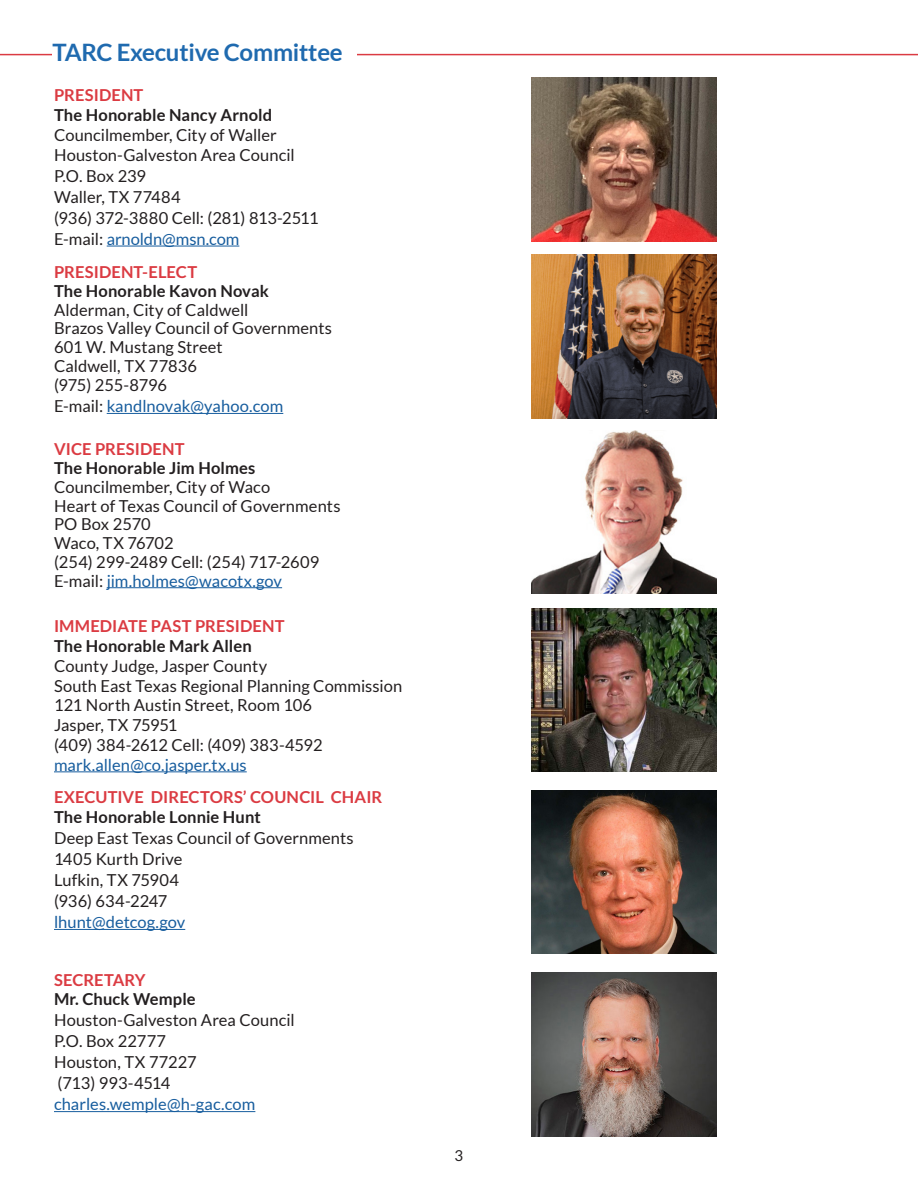
<style>
.page{position:relative;width:918px;height:1188px;background:#fff}
.page>*{position:absolute;margin:0;border:0;box-sizing:border-box;transform-origin:0 0}
.t1{font:700 24px "Lato";letter-spacing:-.01em;color:#1f6aaf}
.t2{font:16.5px "Lato";letter-spacing:.005em;color:#231f20}
.t3{font:16.5px "Lato";color:#175d9e}
.t4{font:700 16.5px "Lato";letter-spacing:.01em;color:#231f20}
.t5{font:700 16.5px "Lato";letter-spacing:.005em;color:#db3b42}
.t6{font:16.5px "Lato";letter-spacing:-.015em;color:#231f20}
.t7{font:15px "Lato";color:#231f20}
.s1{color:#231f20}
</style>
<div class="page">
<img style="left:531px;top:608px;width:185px;height:164px">
<img style="left:531px;top:790px;width:185px;height:164px">
<hr style="left:54px;top:929px;width:131px;height:1px;background:#175d9e">
<img style="left:531px;top:254px;width:185px;height:164px">
<img style="left:531px;top:77px;width:185px;height:164px">
<hr style="left:107px;top:246px;width:132px;height:1px;background:#175d9e">
<hr style="left:107px;top:413px;width:176px;height:1px;background:#175d9e">
<hr style="left:107px;top:587px;width:175px;height:1px;background:#175d9e">
<hr style="left:54px;top:771px;width:193px;height:1px;background:#175d9e">
<hr style="left:54px;top:1111px;width:201px;height:1px;background:#175d9e">
<hr style="left:0;top:54px;width:918px;height:1px;background:#db3b42">
<div style="left:52px;top:42px;width:305px;height:24px;background:#fff"></div>
<img style="left:531px;top:972px;width:185px;height:164px">
<img style="left:531px;top:430px;width:185px;height:164px">
<p class="t1" style="left:52px;top:39px;width:292px">TARC Executive Committee</p>
<p class="t5" style="left:54px;top:86px;width:91px">PRESIDENT</p>
<p class="t4" style="left:54px;top:106px;width:220px">The Honorable Nancy Arnold</p>
<p class="t2" style="left:54px;top:126px;width:224px">Councilmember, City of Waller</p>
<p class="t2" style="left:54px;top:146px;width:242px">Houston-Galveston Area Council</p>
<p class="t2" style="left:54px;top:167px;width:94px">P.O. Box 239</p>
<p class="t2" style="left:54px;top:188px;width:128px">Waller, TX 77484</p>
<p class="t2" style="left:54px;top:209px;width:266px">(936) 372-3880 Cell: (281) 813-2511</p>
<p class="t3" style="left:54px;top:230px;width:187px"><span class="s1">E-mail:</span> arnoldn@msn.com</p>
<p class="t5" style="left:54px;top:263px;width:145px">PRESIDENT-ELECT</p>
<p class="t4" style="left:54px;top:281px;width:216px">The Honorable Kavon Novak</p>
<p class="t2" style="left:54px;top:301px;width:196px">Alderman, City of Caldwell</p>
<p class="t2" style="left:54px;top:319px;width:280px">Brazos Valley Council of Governments</p>
<p class="t2" style="left:54px;top:338px;width:170px">601 W. Mustang Street</p>
<p class="t2" style="left:54px;top:357px;width:145px">Caldwell, TX 77836</p>
<p class="t6" style="left:54px;top:376px;width:115px">(975) 255-8796</p>
<p class="t3" style="left:54px;top:397px;width:231px"><span class="s1">E-mail:</span> kandlnovak@yahoo.com</p>
<p class="t5" style="left:54px;top:440px;width:132px">VICE PRESIDENT</p>
<p class="t4" style="left:54px;top:459px;width:203px">The Honorable Jim Holmes</p>
<p class="t2" style="left:54px;top:478px;width:218px">Councilmember, City of Waco</p>
<p class="t2" style="left:54px;top:496px;width:288px">Heart of Texas Council of Governments</p>
<p class="t2" style="left:54px;top:515px;width:98px">PO Box 2570</p>
<p class="t2" style="left:54px;top:534px;width:121px">Waco, TX 76702</p>
<p class="t2" style="left:54px;top:553px;width:267px">(254) 299-2489 Cell: (254) 717-2609</p>
<p class="t3" style="left:54px;top:571px;width:230px"><span class="s1">E-mail:</span> jim.holmes@wacotx.gov</p>
<p class="t5" style="left:54px;top:617px;width:232px">IMMEDIATE PAST PRESIDENT</p>
<p class="t4" style="left:54px;top:636px;width:199px">The Honorable Mark Allen</p>
<p class="t2" style="left:54px;top:657px;width:215px">County Judge, Jasper County</p>
<p class="t2" style="left:54px;top:676px;width:350px">South East Texas Regional Planning Commission</p>
<p class="t2" style="left:54px;top:696px;width:260px">121 North Austin Street, Room 106</p>
<p class="t2" style="left:54px;top:716px;width:125px">Jasper, TX 75951</p>
<p class="t2" style="left:54px;top:736px;width:270px">(409) 384-2612 Cell: (409) 383-4592</p>
<p class="t3" style="left:54px;top:756px;width:194px">mark.allen@co.jasper.tx.us</p>
<p class="t5" style="left:54px;top:788px;width:330px">EXECUTIVE DIRECTORS’ COUNCIL CHAIR</p>
<p class="t4" style="left:54px;top:808px;width:208px">The Honorable Lonnie Hunt</p>
<p class="t2" style="left:54px;top:829px;width:301px">Deep East Texas Council of Governments</p>
<p class="t2" style="left:54px;top:850px;width:130px">1405 Kurth Drive</p>
<p class="t2" style="left:54px;top:871px;width:127px">Lufkin, TX 75904</p>
<p class="t2" style="left:54px;top:892px;width:115px">(936) 634-2247</p>
<p class="t3" style="left:54px;top:913px;width:133px">lhunt@detcog.gov</p>
<p class="t5" style="left:54px;top:970px;width:93px">SECRETARY</p>
<p class="t4" style="left:54px;top:990px;width:143px">Mr. Chuck Wemple</p>
<p class="t2" style="left:54px;top:1011px;width:242px">Houston-Galveston Area Council</p>
<p class="t2" style="left:54px;top:1032px;width:114px">P.O. Box 22777</p>
<p class="t2" style="left:54px;top:1053px;width:144px">Houston, TX 77227</p>
<p class="t6" style="left:57px;top:1074px;width:115px">(713) 993-4514</p>
<p class="t3" style="left:54px;top:1095px;width:203px">charles.wemple@h-gac.com</p>
<p class="t7" style="left:455px;top:1147px;width:10px">3</p>
</div>
